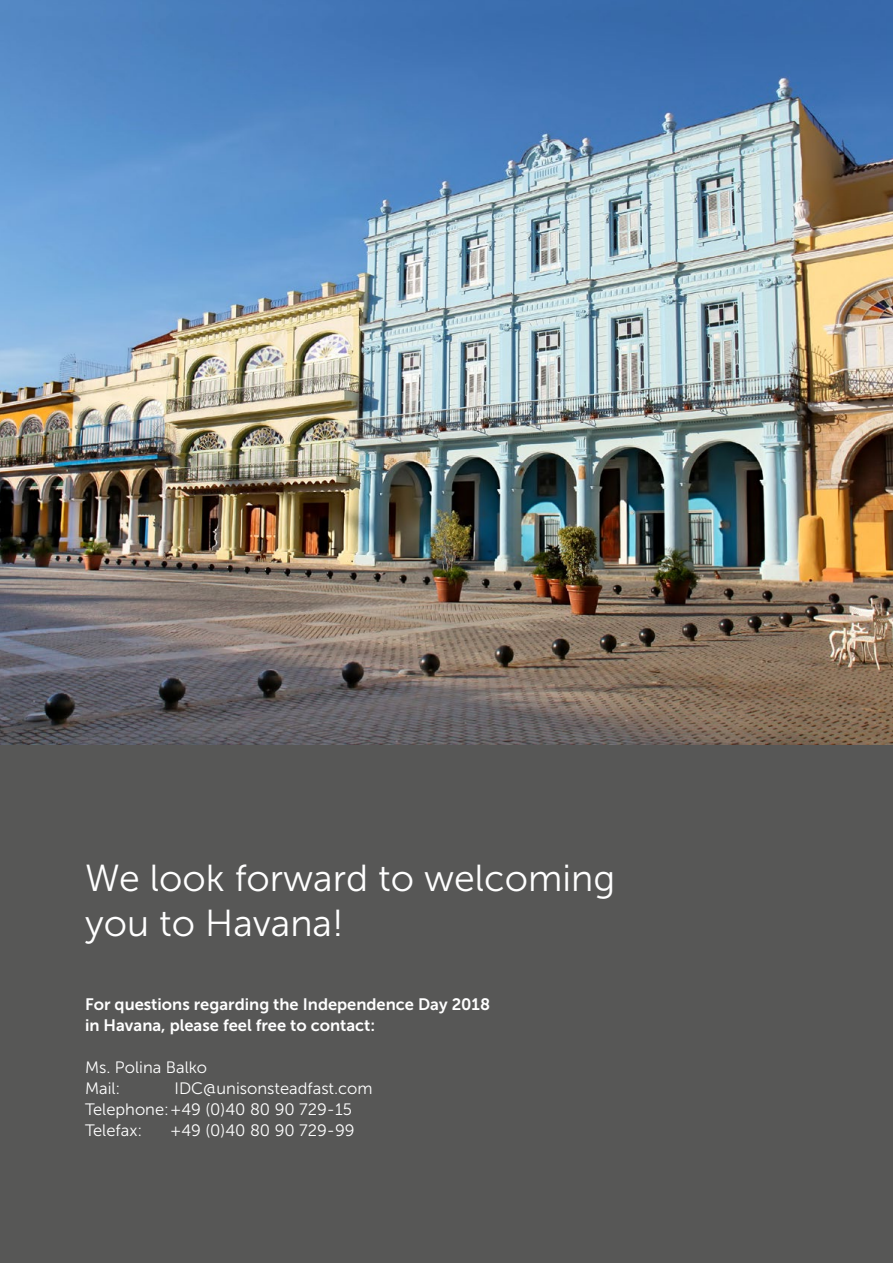
<style>
.page{position:relative;width:893px;height:1263px;background:#575756}
.page>*{position:absolute;margin:0;border:0;box-sizing:border-box;transform-origin:0 0}
.t1{font:37.5px/45px "Museo Sans 300";color:#fff}
.t2{font:16.5px/21px "Museo Sans 300";color:#fff}
.t3{font:16.5px/21px "Museo Sans 700";color:#fff}
</style>
<div class="page">
<img style="left:0;top:0;width:893px;height:744px">
<h1 class="t1" style="left:85px;top:856px;width:532px">We look forward to welcoming you to Havana!</h1>
<p class="t3" style="left:85px;top:993px;width:407px">For questions regarding the Independence Day 2018 in Havana, please feel free to contact:</p>
<p class="t2" style="left:85px;top:1056px;width:124px">Ms. Polina Balko<br>Mail:</p>
<p class="t2" style="left:85px;top:1077px;width:289px;text-indent:89px">IDC@unisonsteadfast.com<br>Telephone:+49 (0)40 80 90 729-15<br>Telefax:</p>
<p class="t2" style="left:170px;top:1119px;width:186px">+49 (0)40 80 90 729-99</p>
</div>
